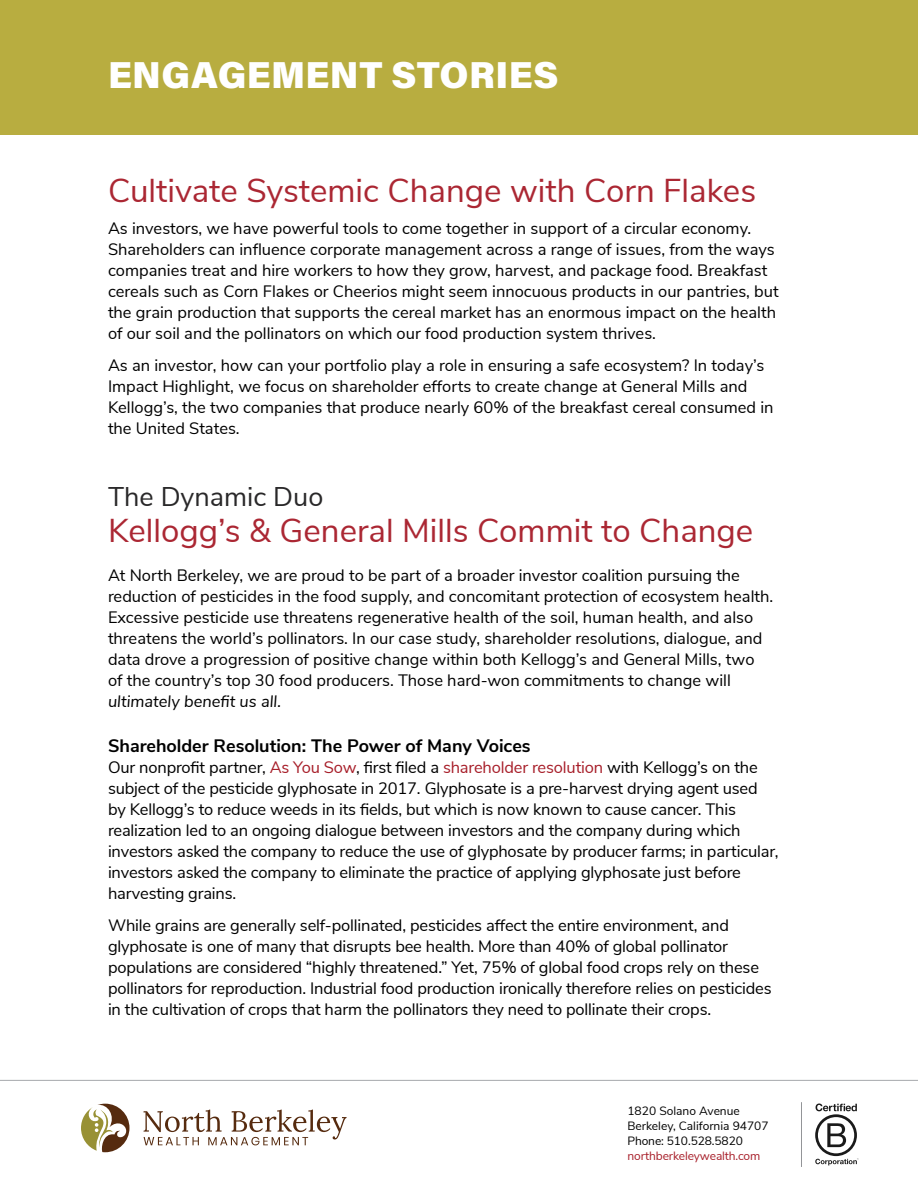
<style>
.page{position:relative;width:918px;height:1188px;background:#fff}
.page>*{position:absolute;margin:0;border:0;box-sizing:border-box;transform-origin:0 0}
.t1{font:900 37.5px "Acumin Pro";letter-spacing:.01em;color:#fff}
.t2{font:33px "Nunito Sans";color:#ab2733}
.t3{font:27px "Nunito Sans";color:#292829}
.t4{font:700 18px "Nunito Sans";color:#000}
.t5{font:16.5px/21px "Nunito Sans";letter-spacing:-.005em;color:#000}
.t6{font:italic 16.5px "Nunito Sans";color:#000}
.t7{font:12px/15px "Nunito Sans";color:#000}
.t8{font:12px "Nunito Sans";letter-spacing:-.01em;color:#a71e29}
.s1{color:#a71e29}
</style>
<div class="page">
<div style="left:0;top:0;width:918px;height:135px;background:#b8ad40"></div>
<hr style="left:0;top:1080px;width:918px;height:1px;background:#a7a9ac">
<svg style="left:815px;top:1104px;width:43px;height:61px"></svg>
<hr style="left:801px;top:1102px;width:1px;height:65px;background:#939598">
<svg style="left:144px;top:1110px;width:203px;height:35px"></svg>
<svg style="left:81px;top:1104px;width:48px;height:48px"></svg>
<h1 class="t1" style="left:108px;top:48px;width:452px">ENGAGEMENT STORIES</h1>
<h2 class="t2" style="left:108px;top:167px;width:650px">Cultivate Systemic Change with Corn Flakes</h2>
<p class="t5" style="left:108px;top:217px;width:672px">As investors, we have powerful tools to come together in support of a circular economy.<br>Shareholders can influence corporate management across a range of issues, from the ways companies treat and hire workers to how they grow, harvest, and package food. Breakfast cereals such as Corn Flakes or Cheerios might seem innocuous products in our pantries, but the grain production that supports the cereal market has an enormous impact on the health of our soil and the pollinators on which our food production system thrives.</p>
<p class="t5" style="left:108px;top:353px;width:667px">As an investor, how can your portfolio play a role in ensuring a safe ecosystem? In today’s Impact Highlight, we focus on shareholder efforts to create change at General Mills and Kellogg’s, the two companies that produce nearly 60% of the breakfast cereal consumed in the United States.</p>
<h3 class="t3" style="left:108px;top:477px;width:217px">The Dynamic Duo</h3>
<h2 class="t2" style="left:108px;top:506px;width:647px">Kellogg’s &amp; General Mills Commit to Change</h2>
<p class="t5" style="left:108px;top:564px;width:667px">At North Berkeley, we are proud to be part of a broader investor coalition pursuing the reduction of pesticides in the food supply, and concomitant protection of ecosystem health.<br>Excessive pesticide use threatens regenerative health of the soil, human health, and also threatens the world’s pollinators. In our case study, shareholder resolutions, dialogue, and data drove a progression of positive change within both Kellogg’s and General Mills, two<br>of the country’s top 30 food producers. Those hard-won commitments to change will</p>
<p class="t6" style="left:108px;top:689px;width:175px">ultimately benefit us all.</p>
<p class="t4" style="left:108px;top:732px;width:424px">Shareholder Resolution: The Power of Many Voices</p>
<p class="t5" style="left:108px;top:756px;width:672px">Our nonprofit partner, <span class="s1">As You Sow</span>, first filed a <span class="s1">shareholder resolution</span> with Kellogg’s on the subject of the pesticide glyphosate in 2017. Glyphosate is a pre-harvest drying agent used by Kellogg’s to reduce weeds in its fields, but which is now known to cause cancer. This realization led to an ongoing dialogue between investors and the company during which investors asked the company to reduce the use of glyphosate by producer farms; in particular, investors asked the company to eliminate the practice of applying glyphosate just before harvesting grains.</p>
<p class="t5" style="left:108px;top:913px;width:665px">While grains are generally self-pollinated, pesticides affect the entire environment, and glyphosate is one of many that disrupts bee health. More than 40% of global pollinator populations are considered “highly threatened.” Yet, 75% of global food crops rely on these pollinators for reproduction. Industrial food production ironically therefore relies on pesticides in the cultivation of crops that harm the pollinators they need to pollinate their crops.</p>
<p class="t7" style="left:627px;top:1103px;width:143px">1820 Solano Avenue<br>Berkeley, California 94707<br>Phone: 510.528.5820</p>
<p class="t8" style="left:627px;top:1147px;width:134px">northberkeleywealth.com</p>
</div>
